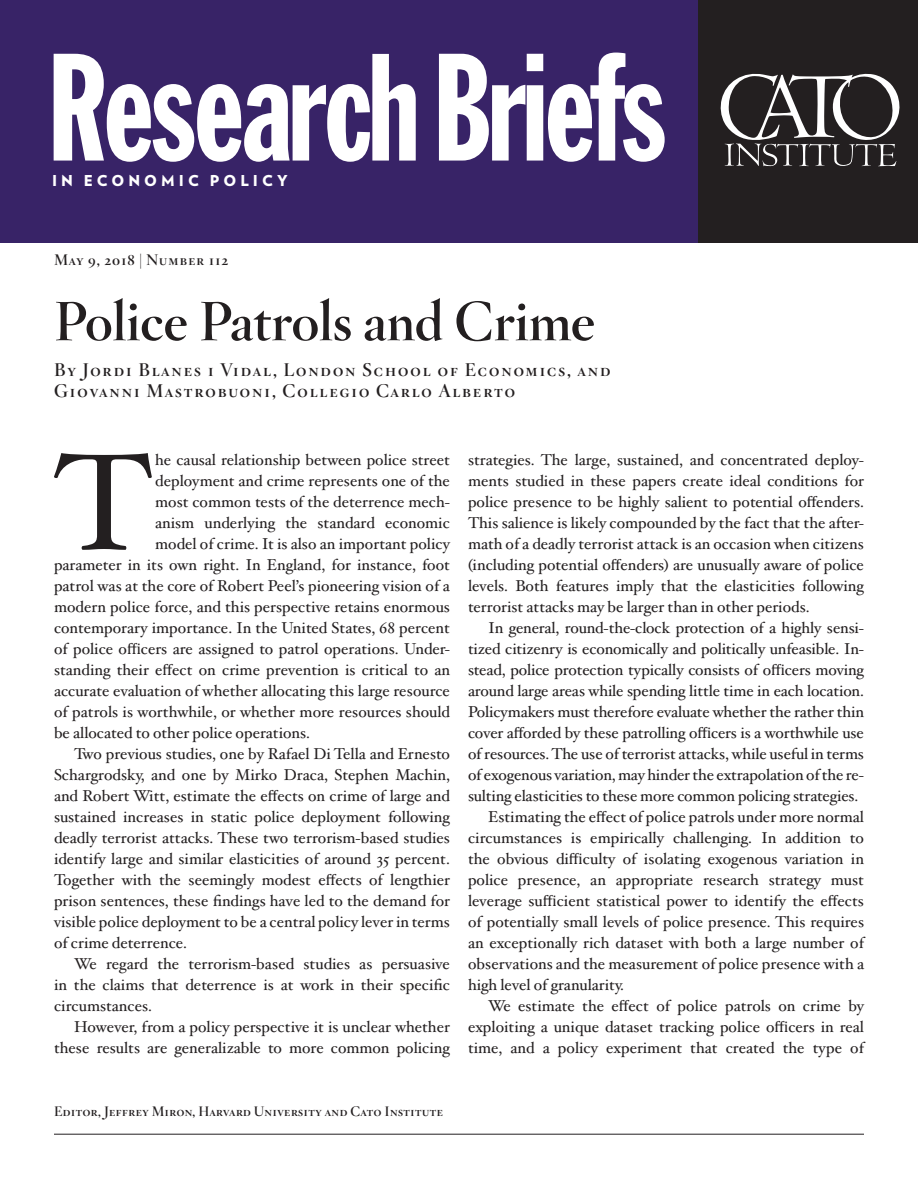
<style>
.page{position:relative;width:918px;height:1188px;background:#fff}
.page>*{position:absolute;margin:0;border:0;box-sizing:border-box;transform-origin:0 0}
.t1{font:150px "Franklin Gothic Std Extra Cond";letter-spacing:-.015em;color:#fff;scale:.95 1}
.Body__Drop_Cap{font:137.55px "Hoefler Txt";color:#231f20}
.Book_Title{font:700 54px "Hoefler Titling";letter-spacing:-.025em;color:#231f20}
.Author{font:700 18px/21px "Hoefler Titling";letter-spacing:.075em;color:#231f20}
.Body{font:15.75px/21px "Hoefler Txt";color:#231f20;text-align:justify}
.Body__Drop_Cap-2{font:15.75px "Hoefler Txt";color:#231f20}
.t2{font:700 15px "Hoefler Titling";letter-spacing:.05em;color:#231f20}
.t3{font:900 15px "Verlag";letter-spacing:.27em;color:#fff}
.Author_Bio{font:700 13.5px "Hoefler Titling";color:#231f20}
.s1{font-family:"Cambria Math"}
</style>
<div class="page">
<div style="left:0;top:0;width:698px;height:243px;background:#382367"></div>
<div style="left:698px;top:0;width:220px;height:243px;background:#231f20"></div>
<svg style="left:720px;top:73px;width:180px;height:94px"></svg>
<hr style="left:54px;top:1134px;width:810px;height:1px;background:#231f20">
<h1 class="t1" style="left:48px;top:28px;width:653px">Research Briefs</h1>
<p class="t3" style="left:52px;top:168px;width:237px">IN ECONOMIC POLICY</p>
<p class="t2" style="left:54px;top:248px;width:176px">May 9, 2018 | Number 112</p>
<p class="Book_Title" style="left:54px;top:278px;width:543px">Police Patrols and Crime</p>
<p class="Author" style="left:54px;top:358px;width:558px">By Jordi Blanes i Vidal, London School of Economics, and<br>Giovanni Mastrobuoni, Collegio Carlo Alberto</p>
<p class="Body__Drop_Cap" style="left:54px;top:400px;width:99px">T</p>
<p class="Body__Drop_Cap-2" style="left:155px;top:448px;width:296px">he causal relationship between police street</p>
<p class="Body__Drop_Cap-2" style="left:155px;top:469px;width:296px">deployment and crime represents one of the</p>
<p class="Body__Drop_Cap-2" style="left:155px;top:490px;width:296px">most common tests of the deterrence mech-</p>
<p class="Body__Drop_Cap-2" style="left:155px;top:511px;width:296px">anism underlying the standard economic</p>
<p class="Body__Drop_Cap-2" style="left:155px;top:532px;width:296px">model of crime. It is also an important policy</p>
<p class="Body__Drop_Cap-2" style="left:54px;top:553px;width:398px">parameter in its own right. In England, for instance, foot</p>
<p class="Body__Drop_Cap-2" style="left:54px;top:574px;width:397px">patrol was at the core of Robert Peel’s pioneering vision of a</p>
<p class="Body__Drop_Cap-2" style="left:54px;top:595px;width:398px">modern police force, and this perspective retains enormous</p>
<p class="Body__Drop_Cap-2" style="left:54px;top:616px;width:398px">contemporary importance. In the United States, 68 percent</p>
<p class="Body__Drop_Cap-2" style="left:54px;top:637px;width:398px">of police o<span class="s1">ffi</span>cers are assigned to patrol operations. Under-</p>
<p class="Body__Drop_Cap-2" style="left:54px;top:658px;width:398px">standing their e<span class="s1">ff</span>ect on crime prevention is critical to an</p>
<p class="Body__Drop_Cap-2" style="left:54px;top:679px;width:398px">accurate evaluation of whether allocating this large resource</p>
<p class="Body__Drop_Cap-2" style="left:54px;top:700px;width:398px">of patrols is worthwhile, or whether more resources should</p>
<p class="Body__Drop_Cap-2" style="left:54px;top:721px;width:258px">be allocated to other police operations.</p>
<p class="Body" style="left:54px;top:742px;width:398px;text-indent:20px">Two previous studies, one by Rafael Di Tella and Ernesto Schargrodsky, and one by Mirko Draca, Stephen Machin, and Robert Witt, estimate the e<span class="s1">ff</span>ects on crime of large and sustained increases in static police deployment following deadly terrorist attacks. These two terrorism-based studies identify large and similar elasticities of around 35 percent.<br>Together with the seemingly modest e<span class="s1">ff</span>ects of lengthier prison sentences, these findings have led to the demand for visible police deployment to be a central policy lever in terms of crime deterrence.</p>
<p class="Body" style="left:54px;top:952px;width:398px;text-indent:20px">We regard the terrorism-based studies as persuasive in the claims that deterrence is at work in their specific circumstances.</p>
<p class="Body" style="left:54px;top:1015px;width:398px;text-align:right">However, from a policy perspective it is unclear whether these results are generalizable to more common policing</p>
<p class="Body" style="left:468px;top:448px;width:398px">strategies. The large, sustained, and concentrated deploy&shy;ments studied in these papers create ideal conditions for police presence to be highly salient to potential o<span class="s1">ff</span>enders.<br>This salience is likely compounded by the fact that the after&shy;math of a deadly terrorist attack is an occasion when citizens (including potential o<span class="s1">ff</span>enders) are unusually aware of police levels. Both features imply that the elasticities following terrorist attacks may be larger than in other periods.</p>
<p class="Body" style="left:468px;top:616px;width:398px;text-indent:20px">In general, round-the-clock protection of a highly sensi&shy;tized citizenry is economically and politically unfeasible. In&shy;stead, police protection typically consists of o<span class="s1">ffi</span>cers moving around large areas while spending little time in each location.<br>Policymakers must therefore evaluate whether the rather thin cover a<span class="s1">ff</span>orded by these patrolling o<span class="s1">ffi</span>cers is a worthwhile use of resources. The use of terrorist attacks, while useful in terms of exogenous variation, may hinder the extrapolation of the re&shy;sulting elasticities to these more common policing strategies.</p>
<p class="Body" style="left:468px;top:805px;width:398px;text-indent:20px">Estimating the e<span class="s1">ff</span>ect of police patrols under more normal circumstances is empirically challenging. In addition to the obvious di<span class="s1">ffi</span>culty of isolating exogenous variation in police presence, an appropriate research strategy must leverage su<span class="s1">ffi</span>cient statistical power to identify the e<span class="s1">ff</span>ects of potentially small levels of police presence. This requires an exceptionally rich dataset with both a large number of observations and the measurement of police presence with a high level of granularity.</p>
<p class="Body" style="left:468px;top:994px;width:398px;text-indent:20px">We estimate the e<span class="s1">ff</span>ect of police patrols on crime by exploiting a unique dataset tracking police o<span class="s1">ffi</span>cers in real time, and a policy experiment that created the type of</p>
<p class="Author_Bio" style="left:54px;top:1100px;width:391px">Editor, Jeffrey Miron, Harvard University and Cato Institute</p>
</div>
